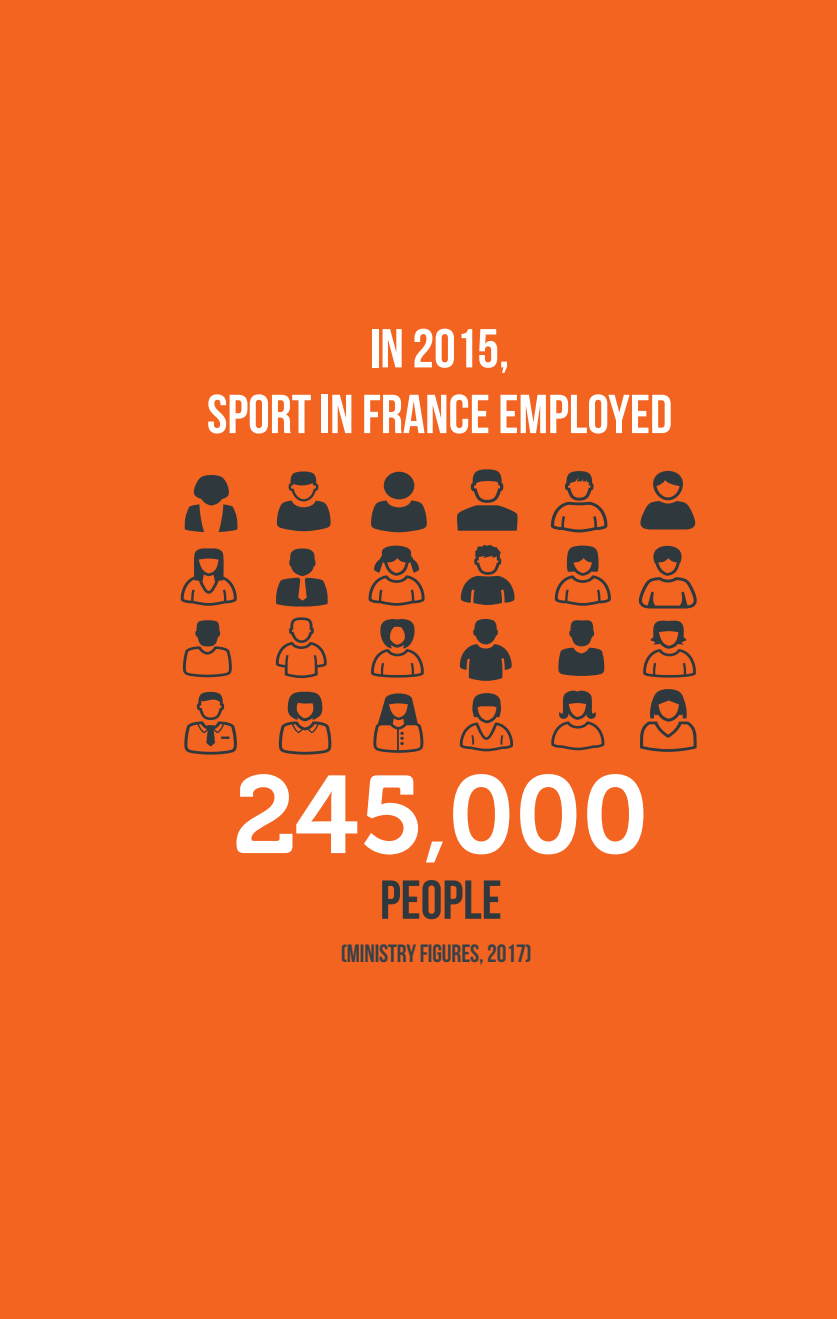
<style>
.page{position:relative;width:837px;height:1319px;background:#fff}
.page>*{position:absolute;margin:0;border:0;box-sizing:border-box;transform-origin:0 0}
.t1{font:109.5px "Museo 700";color:#fff}
.t2{font:54.75px/65.8px "Bebas Neue";color:#fff;text-align:center}
.t3{font:54.75px "Bebas Neue";color:#2f393d}
.t4{font:25px "Bebas Neue";letter-spacing:-.005em;color:#374147}
.s1{font-size:89.5px}
</style>
<div class="page">
<div style="left:0;top:0;width:21px;height:1318px;background:#f36421"></div>
<div style="left:21px;top:0;width:815px;height:1318px;background:#f36421"></div>
<svg style="left:181px;top:548px;width:56px;height:57px"></svg>
<svg style="left:554px;top:545px;width:57px;height:60px"></svg>
<svg style="left:638px;top:545px;width:59px;height:63px"></svg>
<svg style="left:373px;top:693px;width:50px;height:59px"></svg>
<svg style="left:276px;top:548px;width:52px;height:59px"></svg>
<svg style="left:184px;top:475px;width:54px;height:57px"></svg>
<svg style="left:276px;top:471px;width:55px;height:60px"></svg>
<svg style="left:371px;top:471px;width:56px;height:61px"></svg>
<svg style="left:457px;top:469px;width:61px;height:61px"></svg>
<svg style="left:551px;top:471px;width:56px;height:61px"></svg>
<svg style="left:460px;top:544px;width:54px;height:61px"></svg>
<svg style="left:368px;top:545px;width:57px;height:60px"></svg>
<svg style="left:371px;top:618px;width:53px;height:59px"></svg>
<svg style="left:275px;top:617px;width:52px;height:61px"></svg>
<svg style="left:459px;top:619px;width:52px;height:61px"></svg>
<svg style="left:558px;top:620px;width:46px;height:56px"></svg>
<svg style="left:183px;top:620px;width:49px;height:57px"></svg>
<svg style="left:640px;top:471px;width:55px;height:58px"></svg>
<svg style="left:643px;top:620px;width:53px;height:57px"></svg>
<svg style="left:184px;top:691px;width:53px;height:63px"></svg>
<svg style="left:278px;top:691px;width:53px;height:63px"></svg>
<svg style="left:459px;top:693px;width:54px;height:58px"></svg>
<svg style="left:551px;top:690px;width:53px;height:60px"></svg>
<svg style="left:640px;top:689px;width:56px;height:62px"></svg>
<p class="t2" style="left:207px;top:315px;width:466px">IN 2015,<br>SPORT IN FRANCE EMPLOYED</p>
<h1 class="t1" style="left:233px;top:754px;width:417px">245<span class="s1">,</span>000</h1>
<p class="t3" style="left:380px;top:869px;width:123px">PEOPLE</p>
<p class="t4" style="left:340px;top:939px;width:192px">(MINISTRY FIGURES, 2017)</p>
</div>
